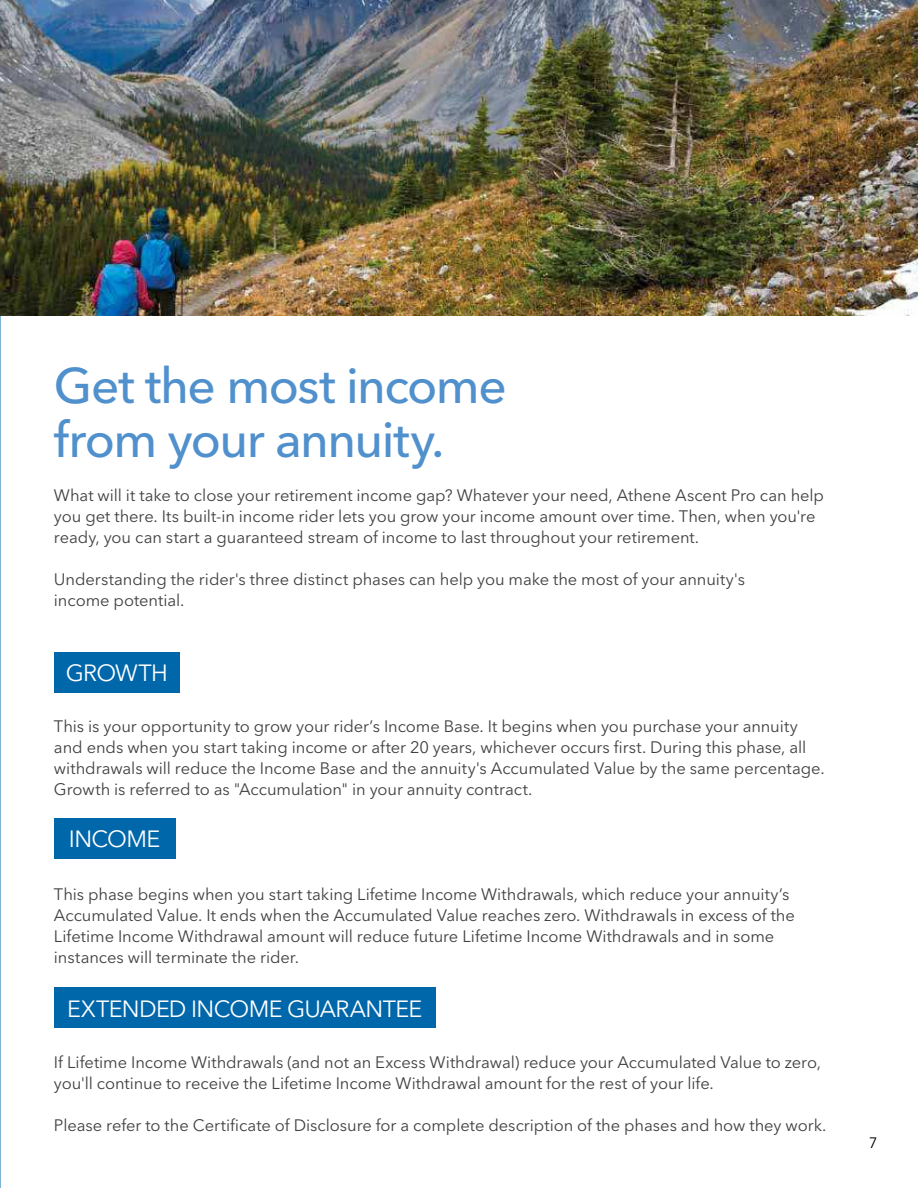
<style>
.page{position:relative;width:918px;height:1188px;background:#fff}
.page>*{position:absolute;margin:0;border:0;box-sizing:border-box;transform-origin:0 0}
.t1{font:500 49.5px/54px "Avenir Next LT Pro";letter-spacing:-.03em;color:#5090cd}
.t2{font:23.4px "Avenir Next LT Pro";letter-spacing:-.025em;color:#fff}
.t3{font:16.5px/21px "Avenir Next LT Pro";letter-spacing:-.005em;color:#404042}
.t4{font:15px "Avenir Next LT Pro";color:#000}
</style>
<div class="page">
<img style="left:0;top:0;width:918px;height:316px">
<div style="left:54px;top:652px;width:126px;height:41px;background:#0067ab"></div>
<div style="left:54px;top:818px;width:121px;height:41px;background:#0067ab"></div>
<div style="left:54px;top:988px;width:382px;height:40px;background:#0067ab"></div>
<h1 class="t1" style="left:54px;top:362px;width:454px">Get the most income from your annuity.</h1>
<p class="t3" style="left:54px;top:486px;width:772px">What will it take to close your retirement income gap? Whatever your need, Athene Ascent Pro can help you get there. Its built-in income rider lets you grow your income amount over time. Then, when you're ready, you can start a guaranteed stream of income to last throughout your retirement.</p>
<p class="t3" style="left:54px;top:570px;width:693px">Understanding the rider's three distinct phases can help you make the most of your annuity's income potential.</p>
<h2 class="t2" style="left:66px;top:663px;width:104px">GROWTH</h2>
<p class="t3" style="left:54px;top:717px;width:772px">This is your opportunity to grow your rider’s Income Base. It begins when you purchase your annuity and ends when you start taking income or after 20 years, whichever occurs first. During this phase, all withdrawals will reduce the Income Base and the annuity's Accumulated Value by the same percentage.<br>Growth is referred to as "Accumulation" in your annuity contract.</p>
<h2 class="t2" style="left:69px;top:829px;width:93px">INCOME</h2>
<p class="t3" style="left:54px;top:885px;width:742px">This phase begins when you start taking Lifetime Income Withdrawals, which reduce your annuity’s Accumulated Value. It ends when the Accumulated Value reaches zero. Withdrawals in excess of the Lifetime Income Withdrawal amount will reduce future Lifetime Income Withdrawals and in some instances will terminate the rider.</p>
<h2 class="t2" style="left:67px;top:998px;width:357px">EXTENDED INCOME GUARANTEE</h2>
<p class="t3" style="left:54px;top:1053px;width:768px">If Lifetime Income Withdrawals (and not an Excess Withdrawal) reduce your Accumulated Value to zero, you'll continue to receive the Lifetime Income Withdrawal amount for the rest of your life.</p>
<p class="t3" style="left:54px;top:1116px;width:774px">Please refer to the Certificate of Disclosure for a complete description of the phases and how they work.</p>
<p class="t4" style="left:869px;top:1136px;width:10px">7</p>
</div>
